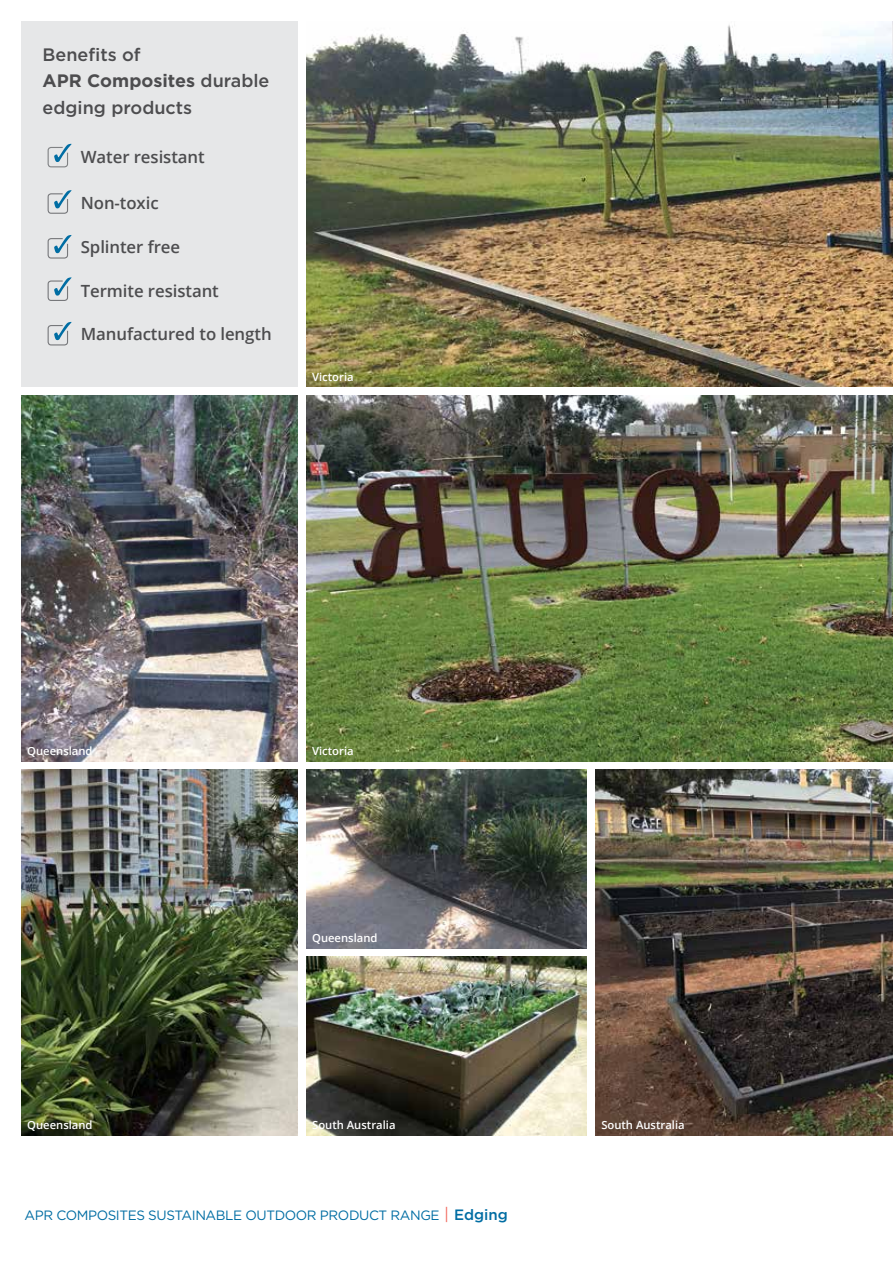
<style>
.page{position:relative;width:893px;height:1263px;background:#fff}
.page>*{position:absolute;margin:0;border:0;box-sizing:border-box;transform-origin:0 0}
.t1{font:500 18px/26.2px "Gotham";color:#4d4d4f}
.t2{font:600 16.8px "Open Sans";letter-spacing:-.005em;color:#4d4d4f}
.t3{font:13.5px "Gotham";letter-spacing:-.03em;color:#006da3}
.t4{font:600 11.25px "Open Sans";color:#fff}
.s1{font-weight:700}
.s2{font-size:16.5px;color:#f26d63}
.s3{font-weight:500;font-size:15px}
</style>
<div class="page">
<img style="left:21px;top:770px;width:277px;height:365px">
<img style="left:306px;top:957px;width:281px;height:178px">
<img style="left:306px;top:770px;width:281px;height:178px">
<img style="left:595px;top:770px;width:298px;height:365px">
<img style="left:21px;top:395px;width:277px;height:366px">
<img style="left:306px;top:395px;width:587px;height:366px">
<img style="left:306px;top:21px;width:587px;height:366px">
<div style="left:21px;top:21px;width:277px;height:366px;background:#e6e7e8"></div>
<svg style="left:47px;top:144px;width:25px;height:24px"></svg>
<svg style="left:47px;top:190px;width:25px;height:24px"></svg>
<svg style="left:47px;top:235px;width:25px;height:24px"></svg>
<svg style="left:47px;top:277px;width:25px;height:24px"></svg>
<svg style="left:47px;top:322px;width:25px;height:24px"></svg>
<h1 class="t1" style="left:43px;top:43px;width:228px">Benefits of<br><span class="s1">APR Composites</span> durable edging products</h1>
<h2 class="t2" style="left:81px;top:150px;width:125px">Water resistant</h2>
<h2 class="t2" style="left:81px;top:196px;width:79px">Non-toxic</h2>
<h2 class="t2" style="left:81px;top:240px;width:101px">Splinter free</h2>
<h2 class="t2" style="left:81px;top:284px;width:140px">Termite resistant</h2>
<h2 class="t2" style="left:81px;top:327px;width:192px">Manufactured to length</h2>
<p class="t4" style="left:312px;top:372px;width:43px">Victoria</p>
<p class="t4" style="left:27px;top:746px;width:67px">Queensland</p>
<p class="t4" style="left:27px;top:1121px;width:67px">Queensland</p>
<p class="t4" style="left:312px;top:746px;width:43px">Victoria</p>
<p class="t4" style="left:312px;top:934px;width:67px">Queensland</p>
<p class="t4" style="left:312px;top:1121px;width:85px">South Australia</p>
<p class="t4" style="left:601px;top:1121px;width:85px">South Australia</p>
<p class="t3" style="left:25px;top:1209px;width:485px">APR COMPOSITES SUSTAINABLE OUTDOOR PRODUCT RANGE <span class="s2">|</span> <span class="s3">Edging</span></p>
</div>
